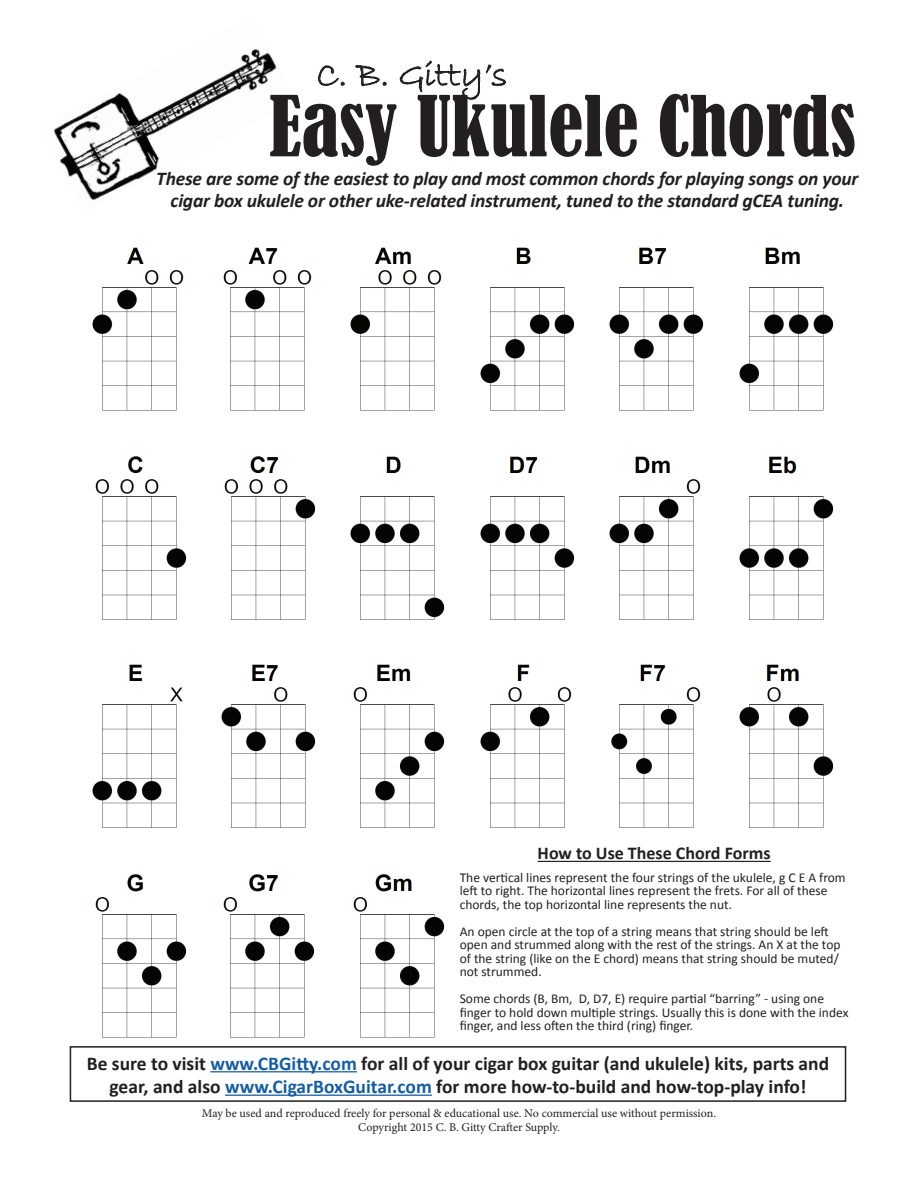
<style>
.page{position:relative;width:918px;height:1188px;background:#fff}
.page>*{position:absolute;margin:0;border:0;box-sizing:border-box;transform-origin:0 0}
.t1{font:condensed 78px "Bernard";color:#231f20}
.t2{font:36px "Bradley Hand ITC";color:#231f20}
.t3{font:700 19.5px/23.4px "Calibri";color:#231f20;text-align:center}
.t4{font:italic 700 19.5px/22.5px "Calibri";letter-spacing:-.01em;color:#231f20;text-align:center}
.t5{font:700 18px "Calibri";color:#231f20}
.t6{font:13.5px/13.5px "Calibri";color:#231f20}
.t7{font:12px/14.4px "Minion Pro";color:#231f20;text-align:center}
.s1{color:#175d9e}
</style>
<div class="page">
<img style="left:53px;top:49px;width:224px;height:151px">
<svg style="left:318px;top:65px;width:27px;height:21px"></svg>
<svg style="left:355px;top:65px;width:32px;height:22px"></svg>
<svg style="left:399px;top:60px;width:107px;height:40px"></svg>
<img style="left:95px;top:874px;width:92px;height:164px">
<img style="left:223px;top:874px;width:92px;height:164px">
<img style="left:350px;top:247px;width:92px;height:164px">
<img style="left:95px;top:456px;width:92px;height:164px">
<img style="left:224px;top:456px;width:92px;height:164px">
<img style="left:609px;top:456px;width:92px;height:164px">
<img style="left:739px;top:456px;width:95px;height:164px">
<img style="left:350px;top:456px;width:95px;height:164px">
<img style="left:480px;top:456px;width:95px;height:164px">
<img style="left:92px;top:247px;width:92px;height:164px">
<img style="left:223px;top:247px;width:89px;height:164px">
<img style="left:480px;top:247px;width:95px;height:164px">
<img style="left:739px;top:247px;width:95px;height:164px">
<img style="left:609px;top:247px;width:95px;height:164px">
<img style="left:353px;top:664px;width:92px;height:163px">
<img style="left:221px;top:664px;width:95px;height:163px">
<img style="left:480px;top:664px;width:92px;height:163px">
<img style="left:739px;top:664px;width:95px;height:163px">
<img style="left:611px;top:664px;width:90px;height:163px">
<img style="left:353px;top:874px;width:92px;height:164px">
<hr style="left:538px;top:861px;width:233px;height:1px;background:#231f20">
<img style="left:92px;top:664px;width:91px;height:163px">
<hr style="left:210px;top:1071px;width:147px;height:1px;background:#175d9e">
<hr style="left:225px;top:1095px;width:207px;height:1px;background:#175d9e">
<div style="left:70px;top:1046px;width:776px;height:56px;border:2px solid #231f20"></div>
<h2 class="t2" style="left:316px;top:52px;width:192px">C. B. Gitty’s</h2>
<h1 class="t1" style="left:269px;top:81px;width:588px">Easy Ukulele Chords</h1>
<h3 class="t4" style="left:156px;top:167px;width:704px">These are some of the easiest to play and most common chords for playing songs on your cigar box ukulele or other uke-related instrument, tuned to the standard gCEA tuning.</h3>
<h3 class="t5" style="left:538px;top:842px;width:234px">How to Use These Chord Forms</h3>
<p class="t6" style="left:460px;top:871px;width:388px">The vertical lines represent the four strings of the ukulele, g C E A from left to right. The horizontal lines represent the frets. For all of these chords, the top horizontal line represents the nut.</p>
<p class="t6" style="left:460px;top:925px;width:382px">An open circle at the top of a string means that string should be left open and strummed along with the rest of the strings. An X at the top of the string (like on the E chord) means that string should be muted/ not strummed.</p>
<p class="t6" style="left:460px;top:992px;width:390px">Some chords (B, Bm, D, D7, E) require partial “barring” - using one finger to hold down multiple strings. Usually this is done with the index finger, and less often the third (ring) finger.</p>
<h3 class="t3" style="left:87px;top:1051px;width:744px">Be sure to visit <span class="s1">www.CBGitty.com</span> for all of your cigar box guitar (and ukulele) kits, parts and gear, and also <span class="s1">www.CigarBoxGuitar.com</span> for more how-to-build and how-top-play info!</h3>
<p class="t7" style="left:202px;top:1106px;width:516px">May be used and reproduced freely for personal &amp; educational use. No commercial use without permission.<br>Copyright 2015 C. B. Gitty Crafter Supply.</p>
</div>
